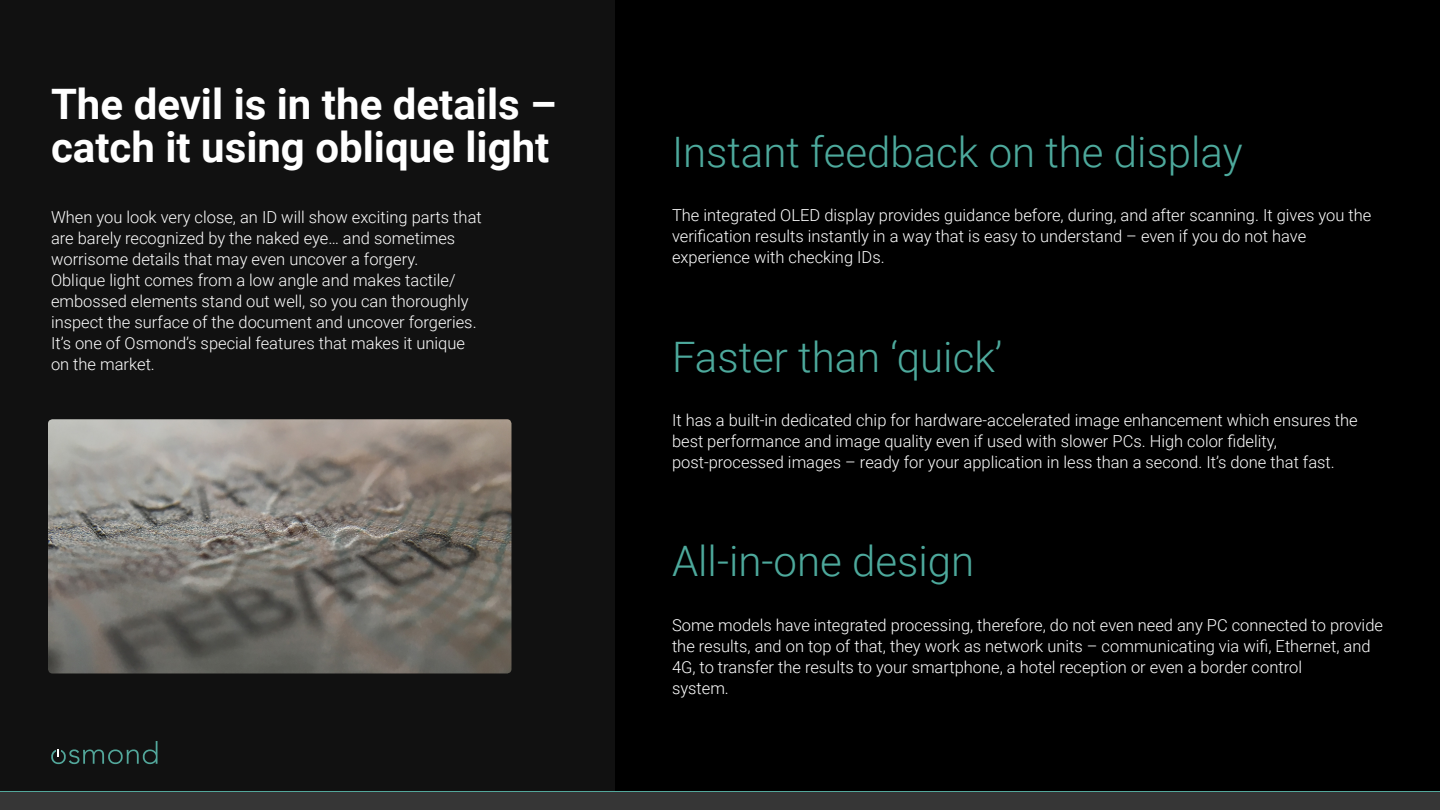
<style>
.page{position:relative;width:1440px;height:810px;background:#000}
.page>*{position:absolute;margin:0;border:0;box-sizing:border-box;transform-origin:0 0}
.t1{font:300 42px "Roboto";color:#4da99c}
.t2{font:700 42px/43.5px "Roboto";color:#fff}
.t3{font:300 16.5px/21px "Roboto";color:#fff}
</style>
<div class="page">
<div style="left:0;top:0;width:615px;height:810px;background:#111"></div>
<img style="left:48px;top:419px;width:464px;height:255px">
<div style="left:0;top:791px;width:1440px;height:19px;background:#363636"></div>
<svg style="left:51px;top:741px;width:106px;height:23px"></svg>
<p class="t2" style="left:51px;top:80px;width:507px">The devil is in the details – catch it using oblique light</p>
<p class="t3" style="left:51px;top:206px;width:432px">When you look very close, an ID will show exciting parts that are barely recognized by the naked eye… and sometimes worrisome details that may even uncover a forgery.</p>
<p class="t3" style="left:51px;top:269px;width:427px">Oblique light comes from a low angle and makes tactile/ embossed elements stand out well, so you can thoroughly inspect the surface of the document and uncover forgeries.<br>It’s one of Osmond’s special features that makes it unique on the market.</p>
<p class="t1" style="left:672px;top:123px;width:572px">Instant feedback on the display</p>
<p class="t3" style="left:672px;top:204px;width:701px">The integrated OLED display provides guidance before, during, and after scanning. It gives you the verification results instantly in a way that is easy to understand – even if you do not have experience with checking IDs.</p>
<p class="t1" style="left:672px;top:327px;width:332px">Faster than ‘quick’</p>
<p class="t3" style="left:672px;top:409px;width:687px">It has a built-in dedicated chip for hardware-accelerated image enhancement which ensures the best performance and image quality even if used with slower PCs. High color fidelity,</p>
<p class="t3" style="left:672px;top:451px;width:664px">post-processed images – ready for your application in less than a second. It’s done that fast.</p>
<p class="t1" style="left:672px;top:532px;width:304px">All-in-one design</p>
<p class="t3" style="left:672px;top:614px;width:713px">Some models have integrated processing, therefore, do not even need any PC connected to provide the results, and on top of that, they work as network units – communicating via wifi, Ethernet, and 4G, to transfer the results to your smartphone, a hotel reception or even a border control<br>system.</p>
</div>
